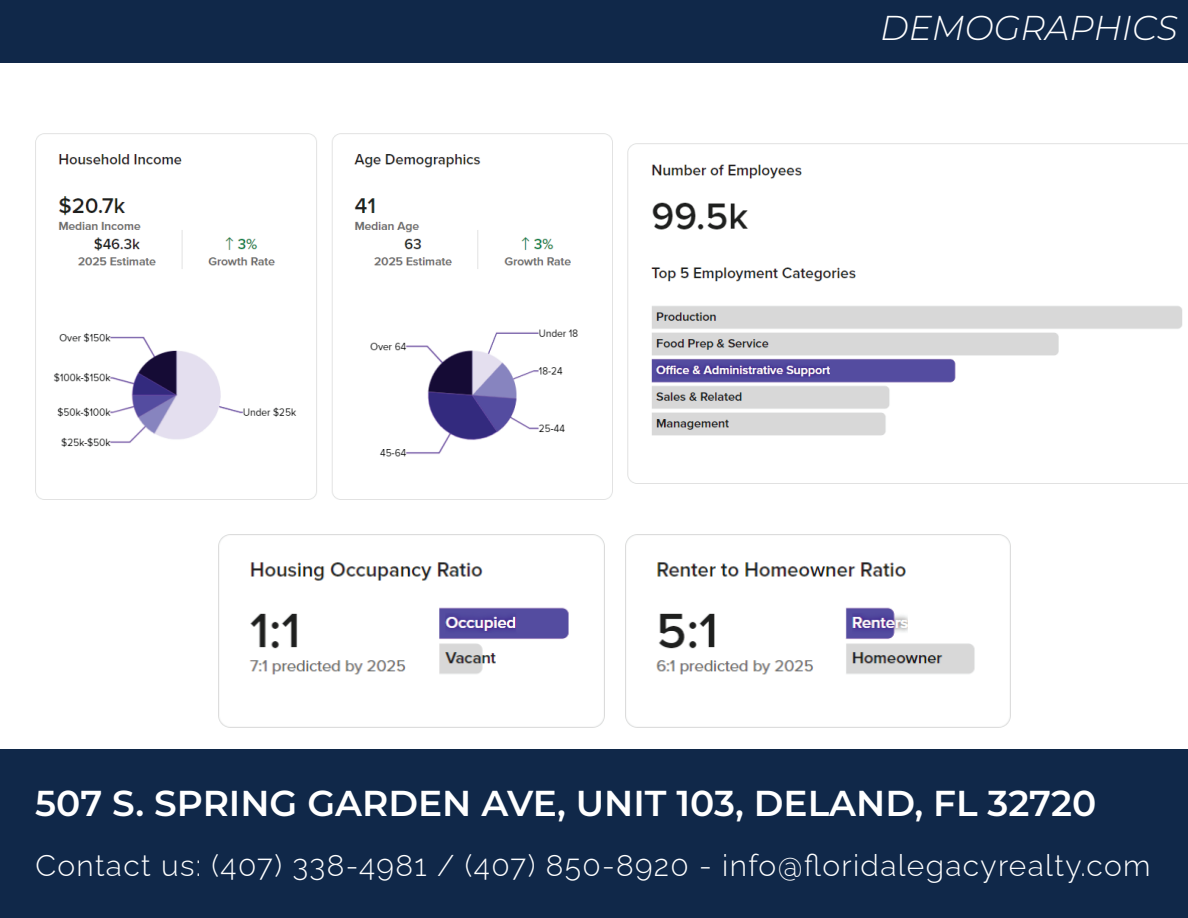
<style>
.page{position:relative;width:1188px;height:918px;background:#fff}
.page>*{position:absolute;margin:0;border:0;box-sizing:border-box;transform-origin:0 0}
.t1{font:600 36px "Montserrat";color:#fff}
.t2{font:italic 300 34.5px "Montserrat";color:#fff}
.t3{font:30px "Raleway Thin 300";letter-spacing:.045em;color:#fff}
</style>
<div class="page">
<div style="left:0;top:0;width:1188px;height:63px;background:#102849"></div>
<div style="left:0;top:749px;width:1188px;height:169px;background:#102849"></div>
<img style="left:35px;top:133px;width:578px;height:367px">
<img style="left:627px;top:143px;width:561px;height:341px">
<img style="left:218px;top:534px;width:793px;height:194px">
<p class="t2" style="left:880px;top:5px;width:299px">DEMOGRAPHICS</p>
<p class="t1" style="left:35px;top:779px;width:1063px">507 S. SPRING GARDEN AVE, UNIT 103, DELAND, FL 32720</p>
<p class="t3" style="left:35px;top:842px;width:1117px">Contact us: (407) 338-4981 / (407) 850-8920 - info@floridalegacyrealty.com</p>
</div>
